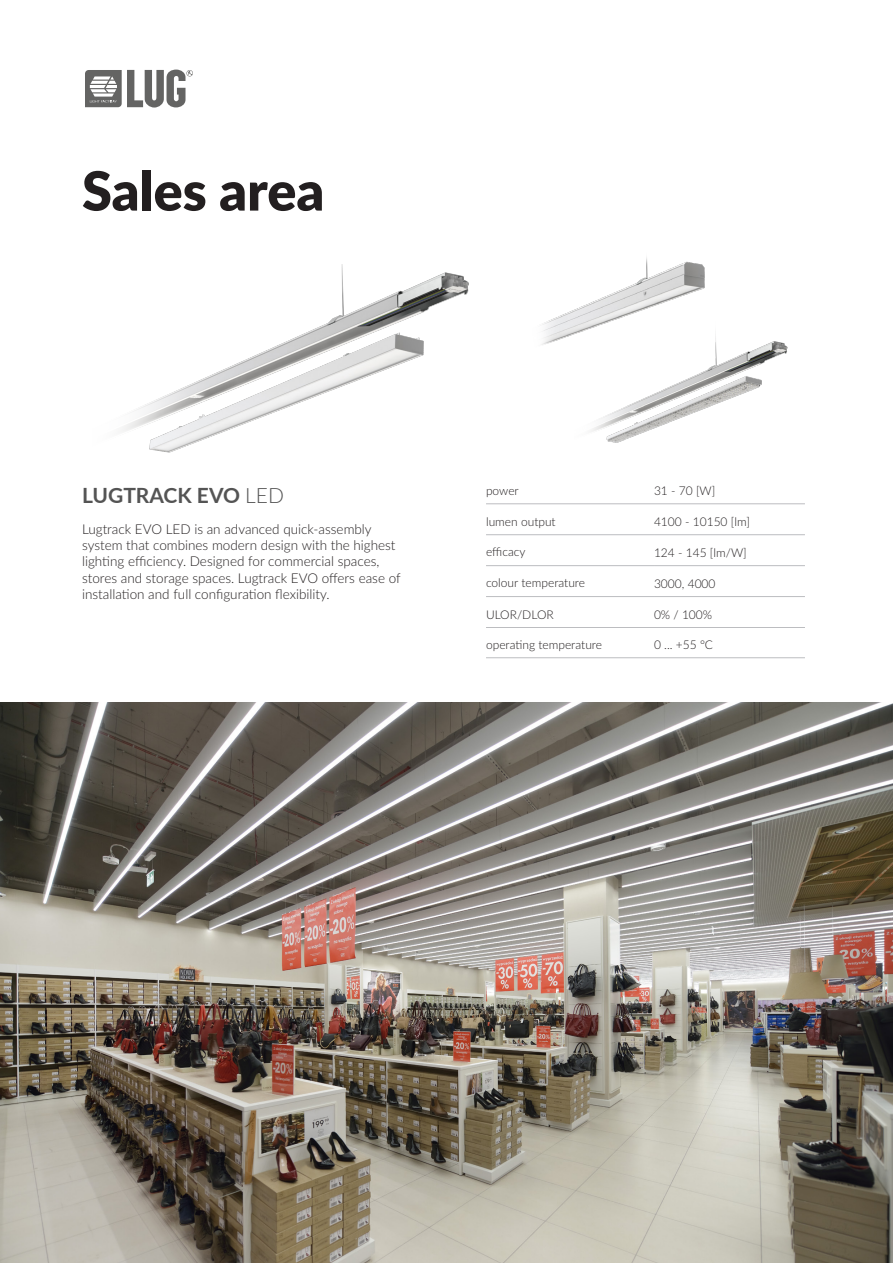
<style>
.page{position:relative;width:893px;height:1263px;background:#fff}
.page>*{position:absolute;margin:0;border:0;box-sizing:border-box;transform-origin:0 0}
.t1{font:900 54px "Lato";color:#231f20}
.Rodzina{font:700 21px "Lato";color:#545454}
.t2{font:300 13.5px/16.2px "Lato";color:#231f20}
.t3{font:300 12px "Lato";color:#231f20}
.s1{font-weight:300}
</style>
<div class="page">
<svg style="left:85px;top:70px;width:108px;height:38px"></svg>
<hr style="left:486px;top:503px;width:168px;height:1px;background:#bcbdc0">
<hr style="left:654px;top:503px;width:151px;height:1px;background:#bcbdc0">
<hr style="left:486px;top:534px;width:168px;height:1px;background:#bcbdc0">
<hr style="left:654px;top:534px;width:151px;height:1px;background:#bcbdc0">
<hr style="left:486px;top:565px;width:168px;height:1px;background:#bcbdc0">
<hr style="left:654px;top:565px;width:151px;height:1px;background:#bcbdc0">
<hr style="left:486px;top:596px;width:168px;height:1px;background:#bcbdc0">
<hr style="left:654px;top:596px;width:151px;height:1px;background:#bcbdc0">
<hr style="left:486px;top:627px;width:168px;height:1px;background:#bcbdc0">
<hr style="left:654px;top:627px;width:151px;height:1px;background:#bcbdc0">
<hr style="left:486px;top:657px;width:168px;height:1px;background:#bcbdc0">
<hr style="left:654px;top:657px;width:151px;height:1px;background:#bcbdc0">
<img style="left:121px;top:265px;width:348px;height:188px">
<img style="left:541px;top:257px;width:164px;height:88px">
<img style="left:574px;top:317px;width:214px;height:126px">
<img style="left:0;top:703px;width:893px;height:560px">
<p class="t1" style="left:82px;top:150px;width:244px">Sales area</p>
<p class="Rodzina" style="left:82px;top:479px;width:203px">LUGTRACK EVO <span class="s1">LED</span></p>
<p class="t2" style="left:82px;top:521px;width:291px">Lugtrack EVO LED is an advanced quick-assembly</p>
<p class="t2" style="left:82px;top:537px;width:320px">system that combines modern design with the highest lighting efficiency. Designed for commercial spaces, stores and storage spaces. Lugtrack EVO offers ease of installation and full configuration flexibility.</p>
<p class="t3" style="left:486px;top:482px;width:34px">power</p>
<p class="t3" style="left:654px;top:483px;width:63px">31 - 70 [W]</p>
<p class="t3" style="left:486px;top:513px;width:71px">lumen output</p>
<p class="t3" style="left:654px;top:513px;width:97px">4100 - 10150 [lm]</p>
<p class="t3" style="left:486px;top:544px;width:41px">efficacy</p>
<p class="t3" style="left:654px;top:544px;width:94px">124 - 145 [lm/W]</p>
<p class="t3" style="left:486px;top:575px;width:101px">colour temperature</p>
<p class="t3" style="left:654px;top:575px;width:63px">3000, 4000</p>
<p class="t3" style="left:486px;top:606px;width:69px">ULOR/DLOR</p>
<p class="t3" style="left:654px;top:606px;width:60px">0% / 100%</p>
<p class="t3" style="left:486px;top:637px;width:118px">operating temperature</p>
<p class="t3" style="left:654px;top:637px;width:61px">0 ... +55 °C</p>
</div>
